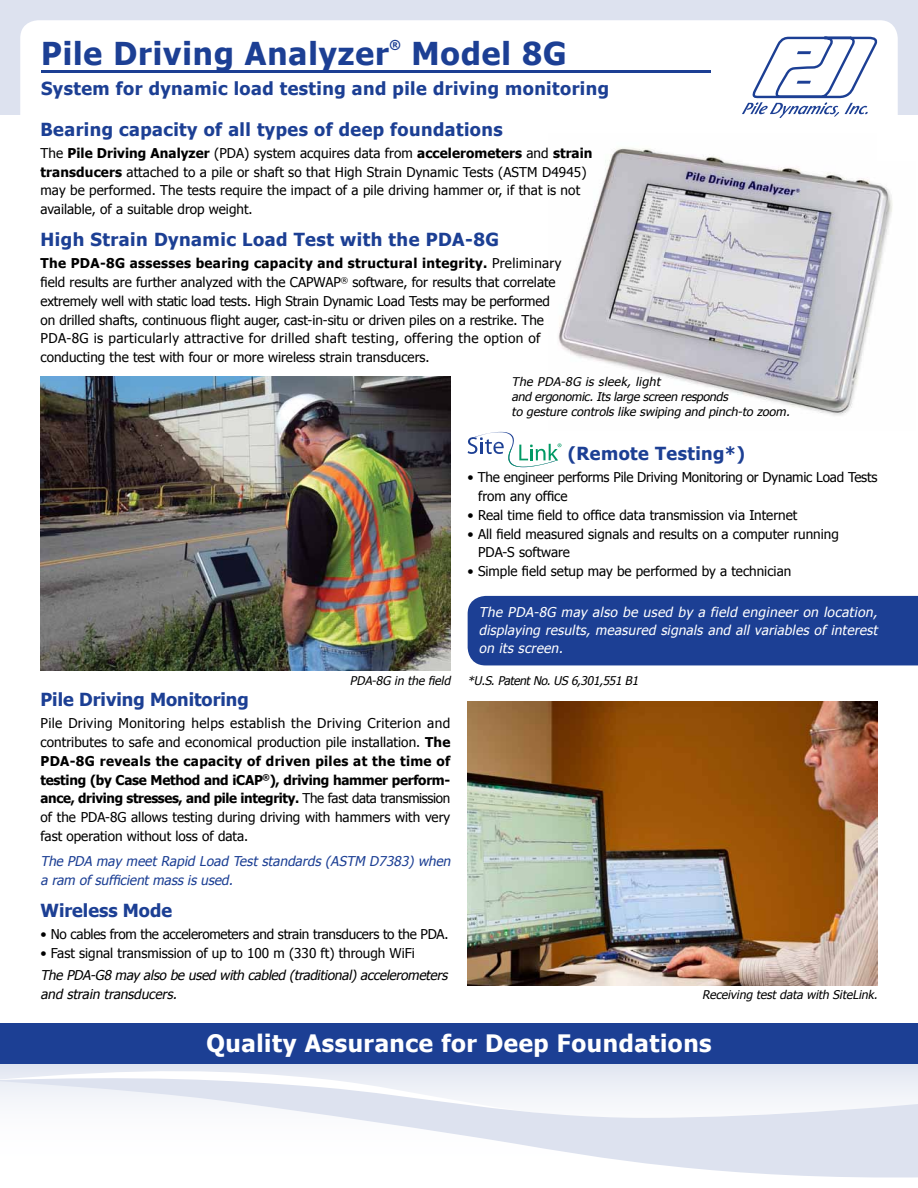
<style>
.page{position:relative;width:918px;height:1188px;background:#fff}
.page>*{position:absolute;margin:0;border:0;box-sizing:border-box;transform-origin:0 0}
.t1{font:700 31.5px "Tahoma";letter-spacing:.03em;color:#1c3f94}
.t2{font:700 24px "Tahoma";letter-spacing:.025em;color:#fff}
.t3{font:700 18px "Tahoma";letter-spacing:.025em;color:#1c3f94}
.t4{font:700 18px "Tahoma";color:#1c3f94}
.t5{font:13.5px/18.8px "Tahoma";color:#000}
.t6{font:italic 13.5px/18px "Tahoma";color:#fff;text-align:justify}
.t7{font:italic 13.5px/18.8px "Tahoma";color:#000}
.t8{font:italic 13.5px/18.8px "Tahoma";color:#1c3f94}
.t9{font:13.5px "Tahoma";letter-spacing:-.02em;color:#000}
.t10{font:700 12.3px "Tahoma";color:#1c3f94}
.t11{font:italic 12px/15px "Tahoma";color:#000}
.s1{font-weight:700}
</style>
<div class="page">
<div style="left:0;top:0;width:918px;height:115px;background:#dde2ef"></div>
<div style="left:20px;top:20px;width:878px;height:125px;background:#fff;border-radius:18px"></div>
<img style="left:558px;top:148px;width:335px;height:268px">
<svg style="left:742px;top:37px;width:135px;height:81px"></svg>
<svg style="left:0;top:1063px;width:918px;height:4px;background:#aebbd9"></svg>
<svg style="left:0;top:1067px;width:918px;height:8px;background:#e5e9f2"></svg>
<svg style="left:0;top:1075px;width:918px;height:103px"></svg>
<hr style="left:41px;top:70px;width:670px;height:3px;background:#1c3f94">
<div style="left:0;top:1023px;width:918px;height:40px;background:#1c3f94"></div>
<img style="left:40px;top:377px;width:410px;height:294px">
<div style="left:468px;top:596px;width:450px;height:69px;background:#1c3f94"></div>
<svg style="left:468px;top:432px;width:93px;height:35px"></svg>
<img style="left:468px;top:702px;width:409px;height:284px">
<h1 class="t1" style="left:41px;top:31px;width:349px">Pile Driving Analyzer</h1>
<p class="t10" style="left:390px;top:36px;width:13px">®</p>
<h1 class="t1" style="left:412px;top:31px;width:156px">Model 8G</h1>
<h3 class="t3" style="left:41px;top:76px;width:570px">System for dynamic load testing and pile driving monitoring</h3>
<h3 class="t3" style="left:40px;top:116px;width:464px">Bearing capacity of all types of deep foundations</h3>
<p class="t5" style="left:40px;top:143px;width:554px">The <span class="s1">Pile Driving Analyzer</span> (PDA) system acquires data from <span class="s1">accelerometers</span> and <span class="s1">strain transducers</span> attached to a pile or shaft so that High Strain Dynamic Tests (ASTM D4945) may be performed. The tests require the impact of a pile driving hammer or, if that is not available, of a suitable drop weight.</p>
<h3 class="t3" style="left:40px;top:227px;width:460px">High Strain Dynamic Load Test with the PDA-8G</h3>
<p class="t5" style="left:40px;top:253px;width:523px"><span class="s1">The PDA-8G assesses bearing capacity and structural integrity.</span> Preliminary field results are further analyzed with the CAPWAP<sup>®</sup> software, for results that correlate extremely well with static load tests. High Strain Dynamic Load Tests may be performed on drilled shafts, continuous flight auger, cast-in-situ or driven piles on a restrike. The PDA-8G is particularly attractive for drilled shaft testing, offering the option of conducting the test with four or more wireless strain transducers.</p>
<p class="t11" style="left:512px;top:374px;width:283px">The PDA-8G is sleek, light<br>and ergonomic.Itslarge screen responds<br>to gesture controls like swiping and pinch-to zoom.</p>
<h3 class="t3" style="left:568px;top:441px;width:179px">(Remote Testing*)</h3>
<p class="t5" style="left:478px;top:467px;width:401px;text-indent:-11px">• The engineer performs Pile Driving Monitoring or Dynamic Load Tests from any office</p>
<p class="t5" style="left:468px;top:505px;width:331px">• Real time field to office data transmission via Internet</p>
<p class="t5" style="left:478px;top:524px;width:362px;text-indent:-11px">• All field measured signals and results on a computer running<br>PDA-S software</p>
<p class="t5" style="left:468px;top:561px;width:325px">• Simple field setup may be performed by a technician</p>
<p class="t11" style="left:350px;top:673px;width:105px">PDA-8G in the field</p>
<h3 class="t4" style="left:40px;top:687px;width:210px">Pile Driving Monitoring</h3>
<p class="t5" style="left:40px;top:713px;width:411px;text-align:justify">Pile Driving Monitoring helps establish the Driving Criterion and contributes to safe and economical production pile installation. <span class="s1">The PDA-8G reveals the capacity of driven piles at the time of testing (by Case Method and iCAP</span><sup>®</sup><span class="s1">), driving hammer perform&shy;ance, driving stresses, and pile integrity.</span> The fast data transmission of the PDA-8G allows testing during driving with hammers with very fast operation without loss of data.</p>
<p class="t8" style="left:40px;top:851px;width:415px">The PDA may meet Rapid Load Test standards (ASTM D7383) when a ram of sufficient mass is used.</p>
<h3 class="t4" style="left:40px;top:898px;width:133px">Wireless Mode</h3>
<p class="t9" style="left:40px;top:925px;width:410px">• No cables from the accelerometers and strain transducers to the PDA.</p>
<p class="t5" style="left:40px;top:943px;width:376px">• Fast signal transmission of up to 100 m (330 ft) through WiFi</p>
<p class="t7" style="left:40px;top:965px;width:412px">The PDA-G8 may also be used with cabled (traditional)accelerometers and strain transducers.</p>
<p class="t6" style="left:479px;top:602px;width:403px">The PDA-8G may also be used by a field engineer on location, displaying results, measured signals and all variables of interest on its screen.</p>
<p class="t11" style="left:468px;top:672px;width:175px">*U.S.PatentNo.US 6,301,551 B1</p>
<p class="t11" style="left:702px;top:987px;width:180px">Receiving test data with SiteLink.</p>
<h2 class="t2" style="left:206px;top:1027px;width:507px">Quality Assurance for Deep Foundations</h2>
</div>
